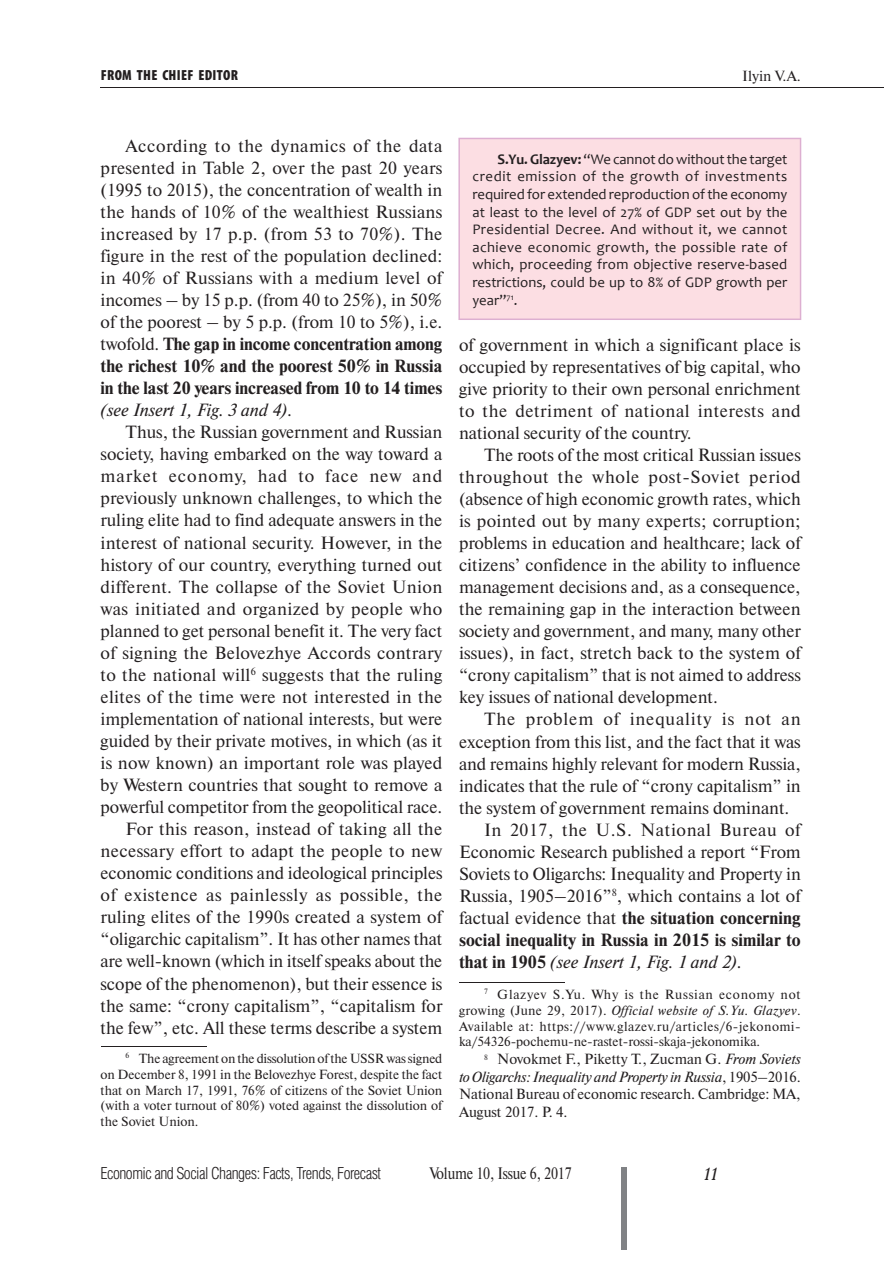
<style>
.page{position:relative;width:893px;height:1263px;background:#fff}
.page>*{position:absolute;margin:0;border:0;box-sizing:border-box;transform-origin:0 0}
.t1{font:17.7px/22px "Newton C";color:#231f20;text-align:justify}
.t2{font:700 17.7px "Newton C";color:#231f20}
.t3{font:italic 17.7px "Newton C";color:#231f20}
.t4{font:17.7px "Newton C";letter-spacing:.035em;color:#231f20}
.t5{font:17.7px "Newton C";letter-spacing:.05em;color:#231f20}
.t6{font:italic 17.7px "Academy";color:#231f20}
.t7{font:300 16.65px "Helios Cond";letter-spacing:-.03em;color:#231f20}
.t8{font:16.65px "Newton C";letter-spacing:-.01em;color:#231f20;scale:.85 1}
.t9{font:14.7px/17.7px "Candara";color:#231f20;text-align:justify}
.t10{font:14.7px/17.7px "Newton C";letter-spacing:-.005em;color:#231f20;text-align:justify}
.t11{font:900 condensed 14.7px "Myriad Pro";letter-spacing:.02em;color:#231f20}
.t12{font:13.2px/15.9px "Newton C";color:#231f20;text-align:justify}
.s1{font-weight:700}
.s2{font-style:italic}
.s3{font-weight:400}
.s4{font-weight:700;font-style:normal}
</style>
<div class="page">
<hr style="left:101px;top:1047px;width:105px;height:1px;background:#231f20">
<hr style="left:459px;top:983px;width:106px;height:1px;background:#231f20">
<div style="left:458px;top:138px;width:343px;height:182px;background:#fcdee3"></div>
<div style="left:621px;top:1167px;width:5px;height:83px;background:#808285"></div>
<hr style="left:101px;top:87px;width:783px;height:1px;background:#231f20">
<p class="t11" style="left:101px;top:70px;width:139px">FROM THE CHIEF EDITOR</p>
<p class="t10" style="left:742px;top:68px;width:60px">Ilyin V.A.</p>
<p class="t1" style="left:101px;top:136px;width:343px;text-indent:25px">According to the dynamics of the data presented in Table 2, over the past 20 years (1995 to 2015), the concentration of wealth in the hands of 10% of the wealthiest Russians increased by 17 p.p. (from 53 to 70%). The figure in the rest of the population declined: in 40% of Russians with a medium level of incomes – by 15 p.p. (from 40 to 25%), in 50% of the poorest – by 5 p.p. (from 10 to 5%), i.e. twofold. <span class="s1">The gap in income concentration among the richest 10% and the poorest 50% in Russia in the last 20 years increased from 10 to 14 times </span><span class="s2">(see Insert 1, Fig. 3 and 4)</span>.</p>
<p class="t1" style="left:101px;top:423px;width:343px;text-align:right">Thus, the Russian government and Russian society, having embarked on the way toward a market economy, had to face new and previously unknown challenges, to which the ruling elite had to find adequate answers in the interest of national security. However, in the history of our country, everything turned out different. The collapse of the Soviet Union was initiated and organized by people who planned to get personal benefit it. The very fact of signing the Belovezhye Accords contrary to the national will<sup>6</sup> suggests that the ruling elites of the time were not interested in the implementation of national interests, but were guided by their private motives, in which (as it is now known) an important role was played by Western countries that sought to remove a powerful competitor from the geopolitical race.<br>For this reason, instead of taking all the necessary effort to adapt the people to new economic conditions and ideological principles of existence as painlessly as possible, the ruling elites of the 1990s created a system of “oligarchic capitalism”. It has other names that are well-known (which in itself speaks about the scope of the phenomenon), but their essence is the same: “crony capitalism”, “capitalism for the few”, etc. All these terms describe a system</p>
<p class="t12" style="left:101px;top:1051px;width:343px;text-indent:25px"><sup>6</sup> The agreement on the dissolution of the USSR was signed on December 8, 1991 in the Belovezhye Forest, despite the fact that on March 17, 1991, 76% of citizens of the Soviet Union (with a voter turnout of 80%) voted against the dissolution of the Soviet Union.</p>
<p class="t9" style="left:472px;top:151px;width:316px;text-indent:25px"><span class="s1">S.Yu. Glazyev:</span> “We cannot do without the target credit emission of the growth of investments required for extended reproduction of the economy at least to the level of 27% of GDP set out by the Presidential Decree. And without it, we cannot achieve economic growth, the possible rate of which, proceeding from objective reserve-based restrictions, could be up to 8% of GDP growth per year”<sup>71</sup>.</p>
<p class="t1" style="left:459px;top:335px;width:343px">of government in which a significant place is occupied by representatives of big capital, who give priority to their own personal enrichment to the detriment of national interests and national security of the country.</p>
<p class="t1" style="left:459px;top:445px;width:343px;text-indent:25px">The roots of the most critical Russian issues throughout the whole post-Soviet period (absence of high economic growth rates, which is pointed out by many experts; corruption; problems in education and healthcare; lack of citizens’ confidence in the ability to influence management decisions and, as a consequence, the remaining gap in the interaction between society and government, and many, many other issues), in fact, stretch back to the system of “crony capitalism” that is not aimed to address key issues of national development.</p>
<p class="t5" style="left:484px;top:713px;width:318px">The problem of inequality is not an</p>
<p class="t1" style="left:459px;top:732px;width:343px">exception from this list, and the fact that it was</p>
<p class="t1" style="left:459px;top:754px;width:343px">and remains highly relevant for modern Russia,</p>
<p class="t1" style="left:459px;top:776px;width:343px">indicates that the rule of “crony capitalism” in</p>
<p class="t1" style="left:459px;top:798px;width:332px">the system of government remains dominant.</p>
<p class="t4" style="left:484px;top:823px;width:318px">In 2017, the U.S. National Bureau of</p>
<p class="t1" style="left:459px;top:842px;width:343px">Economic Research published a report “From</p>
<p class="t1" style="left:459px;top:864px;width:343px">Soviets to Oligarchs: Inequality and Property in</p>
<p class="t1" style="left:459px;top:886px;width:343px">Russia, 1905–2016”<sup>7</sup><sup>8</sup>, which contains a lot of</p>
<p class="t2" style="left:459px;top:911px;width:343px"><span class="s3">factual evidence that</span> the situation concerning</p>
<p class="t2" style="left:459px;top:933px;width:343px">social inequality in Russia in 2015 is similar to</p>
<p class="t3" style="left:459px;top:955px;width:284px"><span class="s4">that in 1905</span> (see Insert 1, Fig. 1 and 2).</p>
<p class="t12" style="left:459px;top:987px;width:343px;text-indent:25px"><sup>7</sup> Glazyev S.Yu. Why is the Russian economy not growing (June 29, 2017). <span class="s2">Official website of S.Yu. Glazyev</span>.<br>Available at: https://www.glazev.ru/articles/6-jekonomi&shy;ka/54326-pochemu-ne-rastet-rossi-skaja-jekonomika.</p>
<p class="t10" style="left:459px;top:1051px;width:343px;text-indent:25px"><sup>8</sup> Novokmet F., Piketty T., Zucman G. <span class="s2">From Soviets to Oligarchs: Inequality and Property in Russia</span>, 1905–2016.<br>National Bureau of economic research. Cambridge: MA, August 2017. Р. 4.</p>
<p class="t7" style="left:101px;top:1168px;width:282px">Economic and Social Changes: Facts, Trends, Forecast</p>
<p class="t8" style="left:429px;top:1168px;width:169px">Volume 10, Issue 6, 2017</p>
<p class="t6" style="left:704px;top:1165px;width:15px">11</p>
</div>
